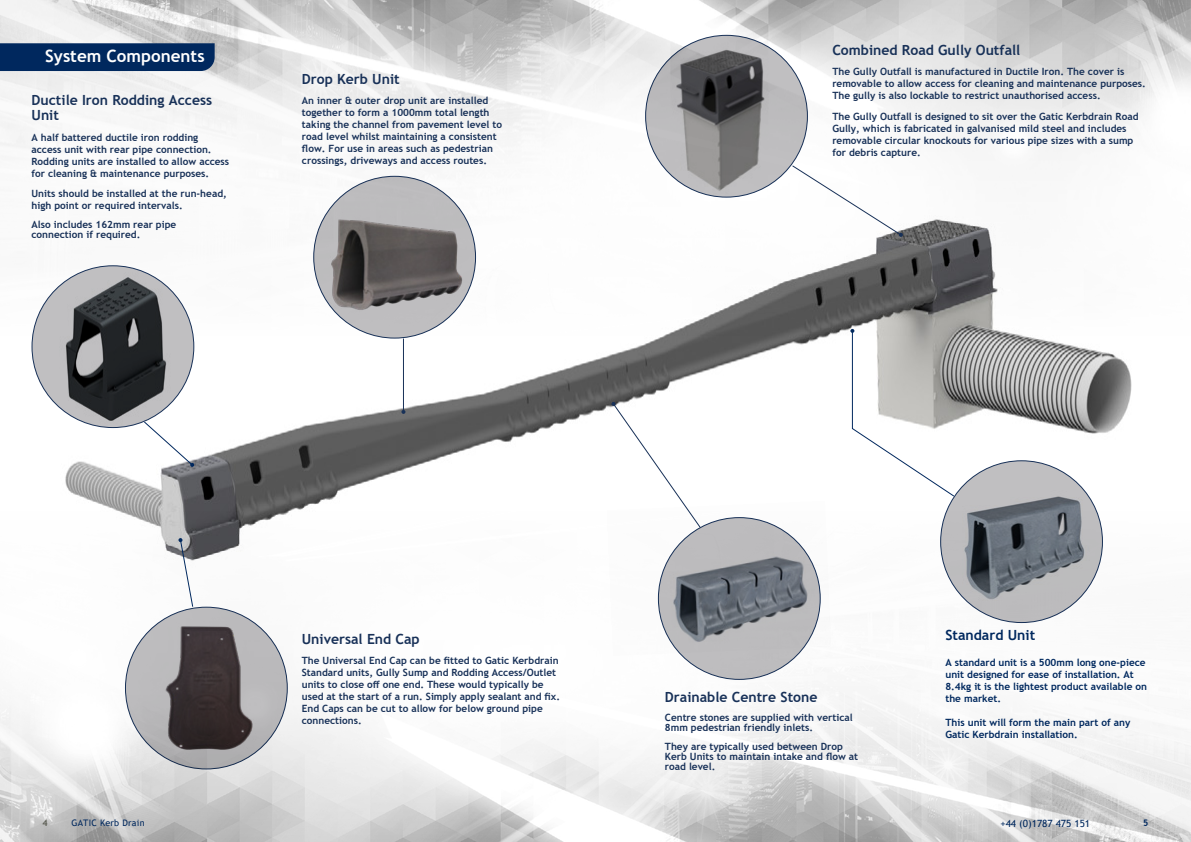
<style>
.page{position:relative;width:1191px;height:842px;background:#fff}
.page>*{position:absolute;margin:0;border:0;box-sizing:border-box;transform-origin:0 0}
.t1{font:700 17px "Trebuchet MS";color:#fff}
.t2{font:700 14px/15px "Trebuchet MS";color:#183158}
.t3{font:700 14px "Trebuchet MS";color:#00285e}
.t4{font:700 10px/12px "Trebuchet MS";color:#183158}
.t5{font:700 10px/12px "Trebuchet MS";color:#00285e}
.t6{font:10px "Trebuchet MS";color:#00285e}
.t7{font:9px "Trebuchet MS";letter-spacing:.025em;color:#00285e}
.t8{font:700 9px "Trebuchet MS";color:#5c5e54}
.t9{font:700 9px "Trebuchet MS";color:#00285e}
</style>
<div class="page">
<img style="left:0;top:594px;width:1191px;height:248px">
<img style="left:0;top:0;width:1191px;height:355px">
<div style="left:0;top:43px;width:215px;height:28px;background:#00285e"></div>
<img style="left:44px;top:201px;width:1104px;height:393px">
<img style="left:32px;top:266px;width:162px;height:162px">
<img style="left:645px;top:35px;width:162px;height:162px">
<div style="left:314px;top:176px;width:161px;height:162px;background:#c0bfc1;border-radius:50%"></div>
<img style="left:314px;top:197px;width:161px;height:120px">
<svg style="left:125px;top:607px;width:162px;height:162px;background:#a8a9ad"></svg>
<img style="left:125px;top:622px;width:162px;height:134px">
<svg style="left:143px;top:420px;width:51px;height:47px"></svg>
<svg style="left:178px;top:538px;width:16px;height:70px"></svg>
<svg style="left:791px;top:164px;width:112px;height:73px"></svg>
<hr style="left:403px;top:339px;width:1px;height:73px;background:#183158">
<svg style="left:401px;top:410px;width:4px;height:4px"></svg>
<svg style="left:611px;top:402px;width:90px;height:99px"></svg>
<div style="left:940px;top:461px;width:162px;height:161px;background:#c0bfc1;border-radius:50%"></div>
<div style="left:658px;top:518px;width:162px;height:161px;background:#c0bfc1;border-radius:50%"></div>
<svg style="left:850px;top:329px;width:105px;height:168px"></svg>
<img style="left:960px;top:490px;width:129px;height:111px">
<img style="left:606px;top:501px;width:225px;height:155px">
<h1 class="t1" style="left:45px;top:45px;width:161px">System Components</h1>
<h2 class="t2" style="left:32px;top:93px;width:182px">Ductile Iron Rodding Access<br>Unit</h2>
<p class="t4" style="left:32px;top:131px;width:199px">A half battered ductile iron rodding access unit with rear pipe connection.<br>Rodding units are installed to allow access for cleaning &amp; maintenance purposes.</p>
<p class="t4" style="left:32px;top:187px;width:197px">Units should be installed at the run-head, high point or required intervals.</p>
<p class="t4" style="left:32px;top:219px;width:146px;line-height:10.2px">Also includes 162mm rear pipe connection if required.</p>
<h2 class="t2" style="left:302px;top:71px;width:99px">Drop Kerb Unit</h2>
<p class="t4" style="left:302px;top:95px;width:202px">An inner &amp; outer drop unit are installed together to form a 1000mm total length taking the channel from pavement level to road level whilst maintaining a consistent flow. For use in areas such as pedestrian crossings, driveways and access routes.</p>
<h2 class="t2" style="left:832px;top:42px;width:189px">Combined Road Gully Outfall</h2>
<p class="t4" style="left:832px;top:66px;width:315px">The Gully Outfall is manufactured in Ductile Iron. The cover is removable to allow access for cleaning and maintenance purposes.<br>The gully is also lockable to restrict unauthorised access.</p>
<p class="t4" style="left:832px;top:110px;width:307px">The Gully Outfall is designed to sit over the Gatic Kerbdrain Road Gully, which is fabricated in galvanised mild steel and includes removable circular knockouts for various pipe sizes with a sump for debris capture.</p>
<h2 class="t2" style="left:302px;top:631px;width:119px">Universal End Cap</h2>
<p class="t4" style="left:302px;top:655px;width:260px">The Universal End Cap can be fitted to Gatic Kerbdrain Standard units, Gully Sump and Rodding Access/Outlet units to close off one end. These would typically be used at the start of a run. Simply apply sealant and fix.<br>End Caps can be cut to allow for below ground pipe connections.</p>
<h2 class="t2" style="left:665px;top:690px;width:154px">Drainable Centre Stone</h2>
<p class="t4" style="left:665px;top:712px;width:189px;line-height:10.2px">Centre stones are supplied with vertical<br>8mm pedestrian friendly inlets.</p>
<p class="t4" style="left:665px;top:741px;width:195px;line-height:10.2px">They are typically used between Drop<br>Kerb Units to maintain intake and flow at road level.</p>
<h2 class="t3" style="left:945px;top:626px;width:91px">Standard Unit</h2>
<p class="t5" style="left:945px;top:656px;width:203px">A standard unit is a 500mm long one-piece unit designed for ease of installation. At 8.4kg it is the lightest product available on the market.</p>
<p class="t5" style="left:945px;top:716px;width:186px">This unit will form the main part of any<br>Gatic Kerbdrain installation.</p>
<p class="t8" style="left:43px;top:817px;width:7px">4</p>
<p class="t7" style="left:71px;top:817px;width:75px">GATIC Kerb Drain</p>
<p class="t6" style="left:1000px;top:817px;width:91px">+44 (0)1787 475 151</p>
<p class="t9" style="left:1143px;top:817px;width:7px">5</p>
</div>
